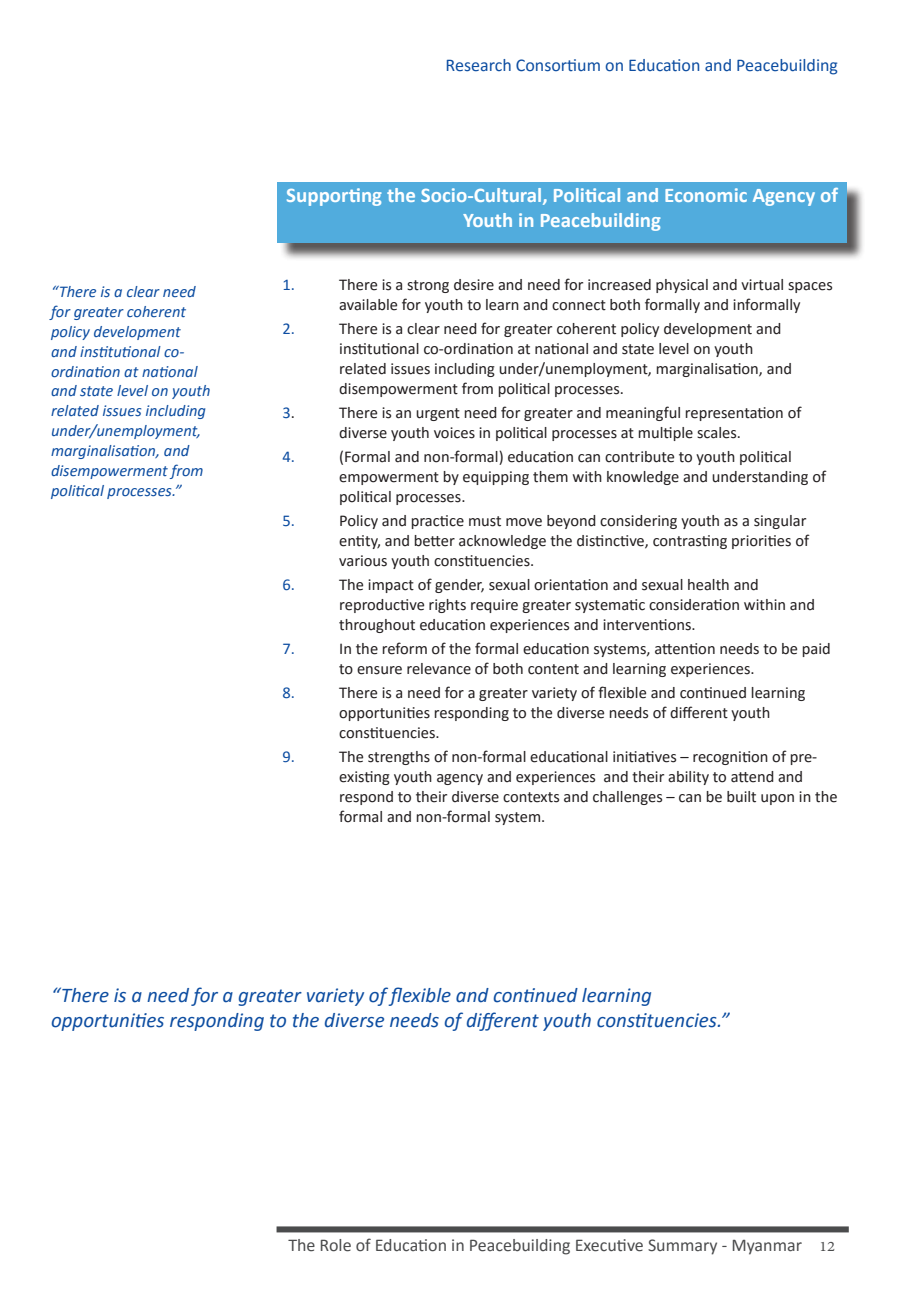
<style>
.page{position:relative;width:919px;height:1289px;background:#fff}
.page>*{position:absolute;margin:0;border:0;box-sizing:border-box;transform-origin:0 0}
.t1{font:italic 21px/25.2px "Calibri";color:#0d4da1}
.t2{font:700 21px/25.2px "Calibri";color:#fff;text-align:center}
.t3{font:18px "Calibri";color:#4b4c4d}
.t4{font:18px "Calibri";color:#0d4da1}
.t5{font:16.5px/19.8px "Calibri";color:#231f20}
.t6{font:italic 16.5px/19.8px "Calibri";color:#0d4da1}
.t7{font:16.5px "Calibri";color:#0d4da1}
.s1{color:#231f20}
.s2{font-family:"Adobe Devanagari"}
</style>
<div class="page">
<div style="left:276px;top:1226px;width:572px;height:6px;background:#4b4c4d"></div>
<div style="left:280px;top:184px;width:585px;height:77px;background:#231f20;opacity:.75"></div>
<div style="left:277px;top:182px;width:569px;height:60px;background:#51acdd"></div>
<p class="t4" style="left:445px;top:53px;width:394px">Research Consortium on Education and Peacebuilding</p>
<p class="t6" style="left:51px;top:281px;width:161px">“There is a clear need for greater coherent policy development<br>and institutional co&shy;ordination at national and state level on youth related issues including under/unemployment, marginalisation, and disempowerment from political processes.”</p>
<p class="t2" style="left:286px;top:181px;width:553px">Supporting the Socio-Cultural, Political and Economic Agency of<br>Youth in Peacebuilding</p>
<p class="t7" style="left:282px;top:273px;width:14px">1.</p>
<p class="t5" style="left:339px;top:274px;width:495px">There is a strong desire and need for increased physical and virtual spaces available for youth to learn and connect both formally and informally</p>
<p class="t7" style="left:282px;top:317px;width:14px">2.</p>
<p class="t5" style="left:339px;top:318px;width:454px">There is a clear need for greater coherent policy development and institutional co-ordination at national and state level on youth related issues including under/unemployment, marginalisation, and disempowerment from political processes.</p>
<p class="t7" style="left:282px;top:401px;width:14px">3<span class="s1">.</span></p>
<p class="t5" style="left:339px;top:402px;width:463px">There is an urgent need for greater and meaningful representation of diverse youth voices in political processes at multiple scales.</p>
<p class="t7" style="left:282px;top:445px;width:14px">4.</p>
<p class="t5" style="left:339px;top:446px;width:488px">(Formal and non-formal) education can contribute to youth political empowerment by equipping them with knowledge and understanding of political processes.</p>
<p class="t7" style="left:282px;top:509px;width:14px">5.</p>
<p class="t5" style="left:339px;top:510px;width:471px">Policy and practice must move beyond considering youth as a singular entity, and better acknowledge the distinctive, contrasting priorities of various youth constituencies.</p>
<p class="t7" style="left:282px;top:573px;width:14px">6.</p>
<p class="t5" style="left:339px;top:574px;width:477px">The impact of gender, sexual orientation and sexual health and reproductive rights require greater systematic consideration within and throughout education experiences and interventions.</p>
<p class="t7" style="left:282px;top:637px;width:14px">7.</p>
<p class="t5" style="left:339px;top:638px;width:493px">In the reform of the formal education systems, attention needs to be paid to ensure relevance of both content and learning experiences.</p>
<p class="t7" style="left:282px;top:681px;width:14px">8.</p>
<p class="t5" style="left:339px;top:682px;width:467px">There is a need for a greater variety of flexible and continued learning opportunities responding to the diverse needs of different youth constituencies.</p>
<p class="t7" style="left:282px;top:745px;width:14px">9.</p>
<p class="t5" style="left:339px;top:746px;width:500px">The strengths of non-formal educational initiatives – recognition of pre&shy;existing youth agency and experiences and their ability to attend and respond to their diverse contexts and challenges – can be built upon in the formal and non-formal system.</p>
<p class="t1" style="left:51px;top:981px;width:680px">“There is a need for a greater variety of flexible and continued learning opportunities responding to the diverse needs of different youth constituencies.”</p>
<p class="t3" style="left:288px;top:1232px;width:548px">The Role of Education in Peacebuilding Executive Summary - Myanmar <span class="s2">12</span></p>
</div>
